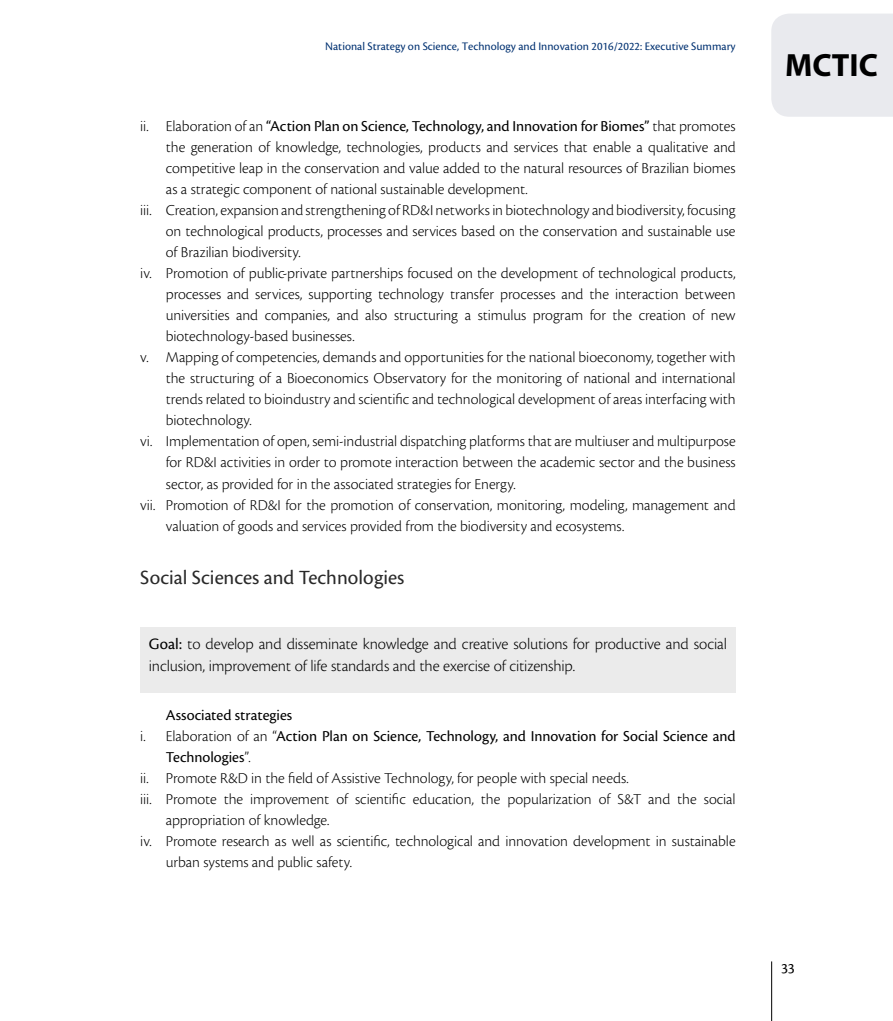
<style>
.page{position:relative;width:893px;height:1021px;background:#fff}
.page>*{position:absolute;margin:0;border:0;box-sizing:border-box;transform-origin:0 0}
.t1{font:700 32.25px "Myriad Pro";color:#000}
.t2{font:21px "Cronos Pro";color:#292929}
.t3{font:300 16.5px/21.8px "Cronos Pro";letter-spacing:-.01em;color:#000}
.t4{font:300 15.75px "Cronos Pro";letter-spacing:-.005em;color:#000}
.t5{font:15.75px "Cronos Pro";letter-spacing:-.005em;color:#000}
.t6{font:15px "Cronos Pro";color:#000}
.t7{font:12px "Cronos Pro";color:#003171}
.s1{font-weight:300}
.s2{font-weight:400}
</style>
<div class="page">
<hr style="left:771px;top:961px;width:1px;height:59px;background:#000">
<div style="left:771px;top:14px;width:122px;height:103px;background:#e9eaee"></div>
<div style="left:140px;top:627px;width:596px;height:65px;background:#ebebeb"></div>
<p class="t7" style="left:325px;top:39px;width:412px">National Strategy on Science, Technology and Innovation 2016/2022: Executive Summary</p>
<p class="t5" style="left:140px;top:117px;width:597px"><span class="s1">ii. Elaboration of an</span> “Action Plan on Science, Technology, and Innovation for Biomes” <span class="s1">that promotes</span></p>
<p class="t4" style="left:166px;top:138px;width:571px">the generation of knowledge, technologies, products and services that enable a qualitative and</p>
<p class="t4" style="left:166px;top:159px;width:571px">competitive leap in the conservation and value added to the natural resources of Brazilian biomes</p>
<p class="t4" style="left:166px;top:180px;width:363px">as a strategic component of national sustainable development.</p>
<p class="t4" style="left:140px;top:201px;width:597px">iii. Creation, expansion and strengthening of RD&amp;I networks in biotechnology and biodiversity, focusing</p>
<p class="t4" style="left:166px;top:222px;width:571px">on technological products, processes and services based on the conservation and sustainable use</p>
<p class="t4" style="left:166px;top:243px;width:136px">of Brazilian biodiversity.</p>
<p class="t4" style="left:140px;top:264px;width:597px">iv. Promotion of public-private partnerships focused on the development of technological products,</p>
<p class="t4" style="left:166px;top:285px;width:571px">processes and services, supporting technology transfer processes and the interaction between</p>
<p class="t4" style="left:166px;top:306px;width:571px">universities and companies, and also structuring a stimulus program for the creation of new</p>
<p class="t4" style="left:166px;top:327px;width:190px">biotechnology-based businesses.</p>
<p class="t4" style="left:140px;top:348px;width:597px">v. Mapping of competencies, demands and opportunities for the national bioeconomy, together with</p>
<p class="t4" style="left:166px;top:369px;width:571px">the structuring of a Bioeconomics Observatory for the monitoring of national and international</p>
<p class="t4" style="left:166px;top:390px;width:571px">trends related to bioindustry and scientific and technological development of areas interfacing with</p>
<p class="t4" style="left:166px;top:411px;width:88px">biotechnology.</p>
<p class="t4" style="left:140px;top:432px;width:597px">vi. Implementation of open, semi-industrial dispatching platforms that are multiuser and multipurpose</p>
<p class="t4" style="left:166px;top:453px;width:571px">for RD&amp;I activities in order to promote interaction between the academic sector and the business</p>
<p class="t4" style="left:166px;top:474px;width:351px">sector, as provided for in the associated strategies for Energy.</p>
<p class="t4" style="left:140px;top:495px;width:597px">vii. Promotion of RD&amp;I for the promotion of conservation, monitoring, modeling, management and</p>
<p class="t4" style="left:166px;top:516px;width:460px">valuation of goods and services provided from the biodiversity and ecosystems.</p>
<h2 class="t2" style="left:140px;top:565px;width:265px">Social Sciences and Technologies</h2>
<p class="t3" style="left:149px;top:632px;width:580px"><span class="s2">Goal:</span> to develop and disseminate knowledge and creative solutions for productive and social inclusion, improvement of life standards and the exercise of citizenship.</p>
<p class="t5" style="left:166px;top:705px;width:128px">Associated strategies</p>
<p class="t5" style="left:140px;top:726px;width:597px"><span class="s1">i. Elaboration of an “</span>Action Plan on Science, Technology, and Innovation for Social Science and</p>
<p class="t5" style="left:166px;top:747px;width:86px">Technologies<span class="s1">”.</span></p>
<p class="t4" style="left:140px;top:768px;width:490px">ii. Promote R&amp;D in the field of Assistive Technology, for people with special needs.</p>
<p class="t4" style="left:140px;top:789px;width:597px">iii. Promote the improvement of scientific education, the popularization of S&amp;T and the social</p>
<p class="t4" style="left:166px;top:810px;width:165px">appropriation of knowledge.</p>
<p class="t4" style="left:140px;top:831px;width:597px">iv. Promote research as well as scientific, technological and innovation development in sustainable</p>
<p class="t4" style="left:166px;top:852px;width:188px">urban systems and public safety.</p>
<h1 class="t1" style="left:785px;top:44px;width:95px">MCTIC</h1>
<p class="t6" style="left:781px;top:959px;width:15px">33</p>
</div>
